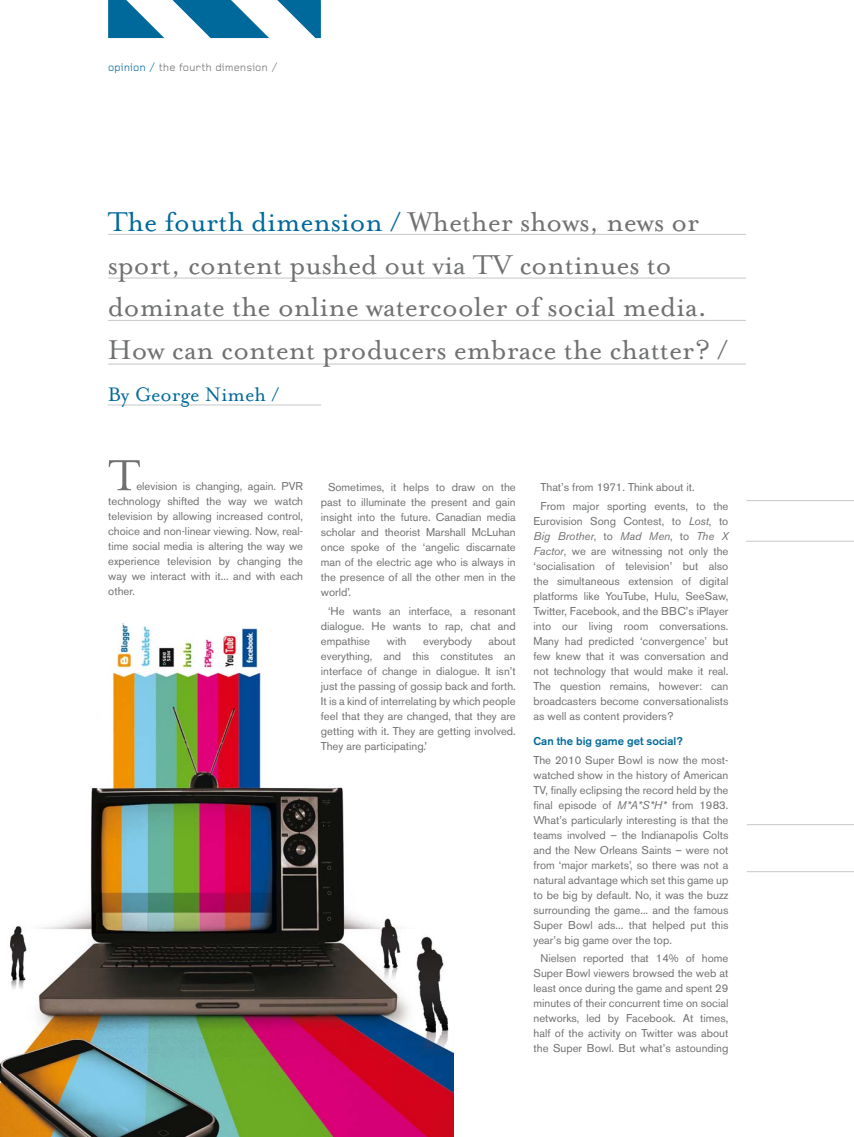
<style>
.page{position:relative;width:854px;height:1137px;background:#fff}
.page>*{position:absolute;margin:0;border:0;box-sizing:border-box;transform-origin:0 0}
.t1{font:50px "Mrs Eaves Roman";color:#707172}
.t2{font:31.25px/42.5px "Mrs Eaves Roman";color:#707172}
.t3{font:22.5px "Mrs Eaves Roman";color:#00699b}
.t4{font:11.25px/15px "Akzidenz Grotesk BE";color:#707172;text-align:justify}
.t5{font:11.25px "Foundry Gridnik";color:#707172}
.t6{font:500 11.25px "Akzidenz Grotesk BE";color:#00699b}
.s1{color:#00699b}
.s2{font-style:italic}
</style>
<div class="page">
<svg style="left:108px;top:0;width:213px;height:38px"></svg>
<hr style="left:746px;top:541px;width:107px;height:1px;background:#c6c7c8">
<hr style="left:746px;top:824px;width:107px;height:1px;background:#c6c7c8">
<hr style="left:746px;top:871px;width:107px;height:1px;background:#c6c7c8">
<hr style="left:108px;top:278px;width:638px;height:1px;background:#c6c7c8">
<hr style="left:108px;top:234px;width:638px;height:1px;background:#c6c7c8">
<hr style="left:746px;top:500px;width:107px;height:1px;background:#c6c7c8">
<img style="left:0;top:623px;width:453px;height:514px">
<hr style="left:108px;top:320px;width:637px;height:1px;background:#c6c7c8">
<hr style="left:108px;top:364px;width:637px;height:1px;background:#c6c7c8">
<hr style="left:108px;top:405px;width:213px;height:1px;background:#c6c7c8">
<p class="t5" style="left:108px;top:61px;width:171px"><span class="s1">opinion /</span> the fourth dimension /</p>
<h2 class="t2" style="left:108px;top:201px;width:621px"><span class="s1">The fourth dimension /</span> Whether shows, news or sport, content pushed out via TV continues to dominate the online watercooler of social media.<br>How can content producers embrace the chatter? /</h2>
<h3 class="t3" style="left:108px;top:382px;width:173px">By George Nimeh /</h3>
<h1 class="t1" style="left:108px;top:448px;width:34px">T</h1>
<p class="t4" style="left:108px;top:479px;width:196px;text-indent:28px">elevision is changing, again. PVR technology shifted the way we watch television by allowing increased control, choice and non-linear viewing. Now, real&shy;time social media is altering the way we experience television by changing the way we interact with it... and with each other.</p>
<p class="t4" style="left:321px;top:480px;width:196px;text-indent:7px">Sometimes, it helps to draw on the past to illuminate the present and gain insight into the future. Canadian media scholar and theorist Marshall McLuhan once spoke of the ‘angelic discarnate man of the electric age who is always in the presence of all the other men in the world’.</p>
<p class="t4" style="left:321px;top:603px;width:196px;text-indent:7px">‘He wants an interface, a resonant dialogue. He wants to rap, chat and empathise</p>
<p class="t4" style="left:321px;top:633px;width:196px;text-indent:168px">about everything, and this constitutes an interface of change in dialogue. It isn’t just the passing of gossip back and forth.<br>It is a kind of interrelating by which people feel that they are changed, that they are getting with it. They are getting involved.<br>They are participating.’</p>
<p class="t4" style="left:386px;top:633px;width:21px">with</p>
<p class="t4" style="left:423px;top:633px;width:50px">everybody</p>
<p class="t4" style="left:540px;top:478px;width:189px;line-height:18.5px">That’s from 1971. Think about it.<br>From major sporting events, to the</p>
<p class="t4" style="left:533px;top:513px;width:196px">Eurovision Song Contest, to <span class="s2">Lost</span>, to <span class="s2">Big Brother</span>, to <span class="s2">Mad Men</span>, to <span class="s2">The X Factor</span>, we are witnessing not only the ‘socialisation of television’ but also the simultaneous extension of digital platforms like YouTube, Hulu, SeeSaw, Twitter, Facebook, and the BBC’s iPlayer into our living room conversations.<br>Many had predicted ‘convergence’ but few knew that it was conversation and not technology that would make it real.<br>The question remains, however: can broadcasters become conversationalists as well as content providers?</p>
<p class="t6" style="left:533px;top:734px;width:151px">Can the big game get social?</p>
<p class="t4" style="left:533px;top:752px;width:196px">The 2010 Super Bowl is now the most&shy;watched show in the history of American TV, finally eclipsing the record held by the final episode of <span class="s2">M*A*S*H*</span> from 1983.<br>What’s particularly interesting is that the teams involved – the Indianapolis Colts and the New Orleans Saints – were not from ‘major markets’, so there was not a natural advantage which set this game up to be big by default. No, it was the buzz surrounding the game... and the famous Super Bowl ads... that helped put this year’s big game over the top.</p>
<p class="t4" style="left:533px;top:951px;width:196px;text-indent:7px">Nielsen reported that 14% of home Super Bowl viewers browsed the web at least once during the game and spent 29 minutes of their concurrent time on social networks, led by Facebook. At times, half of the activity on Twitter was about the Super Bowl. But what’s astounding</p>
</div>
